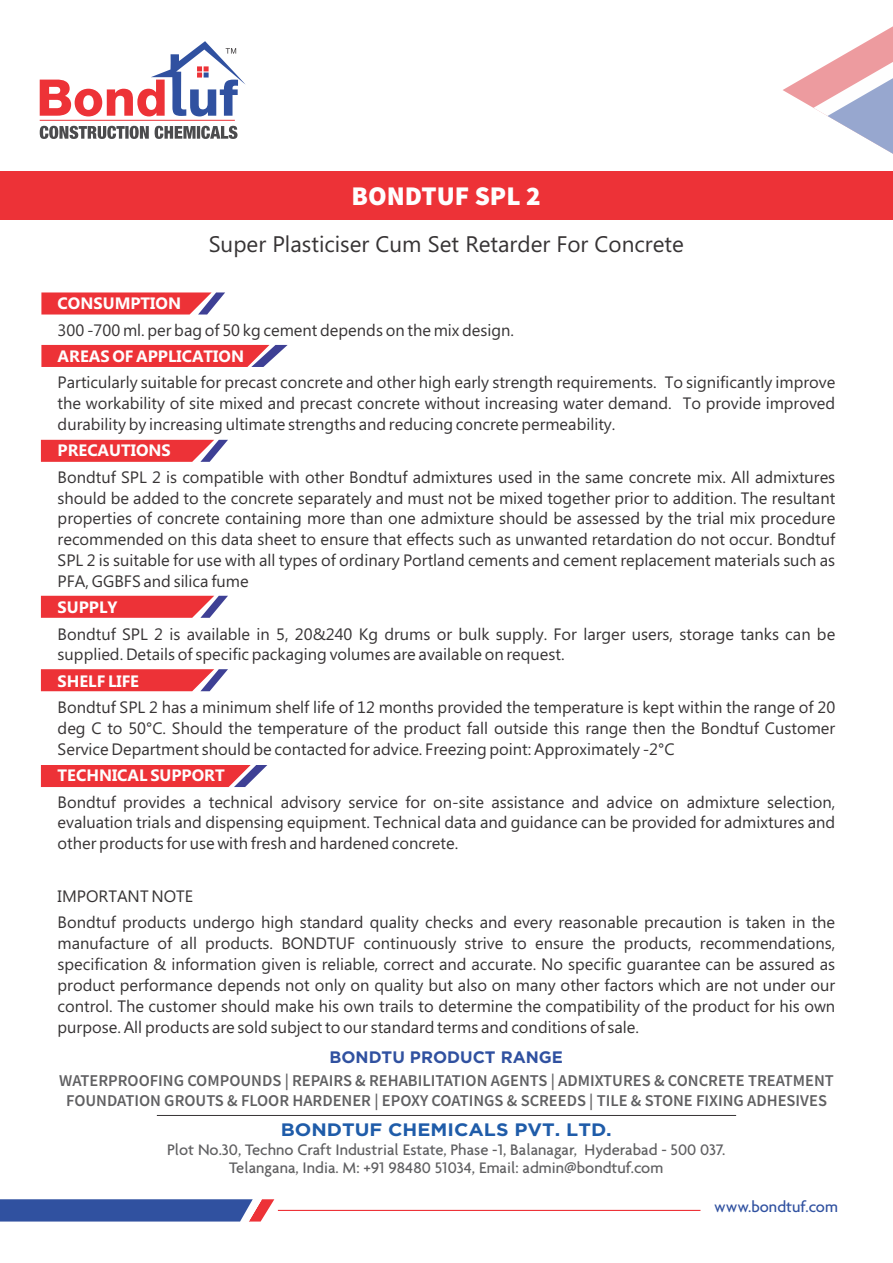
<style>
.page{position:relative;width:893px;height:1263px;background:#fff}
.page>*{position:absolute;margin:0;border:0;box-sizing:border-box;transform-origin:0 0}
.t1{font:900 27px "Source Sans Pro";color:#fefefe}
.t2{font:22.5px "Lao UI";color:#373435}
.t3{font:700 18px "Gotham";color:#1f5ca9;scale:1.09 1}
.t4{font:700 16.65px "Gotham";color:#3051a0}
.t5{font:16.5px/20.9px "Lao UI";color:#373435;text-align:justify}
.t6{font:600 16.5px/20.7px "Source Sans Pro";color:#606062;text-align:center}
.t7{font:300 16.5px/18px "Agenda";color:#606062;text-align:center}
.t8{font:700 16.5px "Lao UI";color:#fefefe}
.t9{font:300 16.5px "Agenda";color:#3051a0}
</style>
<div class="page">
<svg style="left:40px;top:126px;width:198px;height:13px"></svg>
<hr style="left:40px;top:120px;width:195px;height:1px;background:#ed3237">
<svg style="left:40px;top:41px;width:206px;height:75px"></svg>
<svg style="left:783px;top:26px;width:110px;height:128px"></svg>
<svg style="left:41px;top:292px;width:184px;height:22px;background:#e64850"></svg>
<svg style="left:41px;top:345px;width:247px;height:22px;background:#e5414a"></svg>
<svg style="left:41px;top:440px;width:187px;height:22px;background:#e6454d"></svg>
<svg style="left:41px;top:596px;width:187px;height:22px;background:#e6454d"></svg>
<svg style="left:41px;top:669px;width:187px;height:22px;background:#e6454d"></svg>
<svg style="left:41px;top:765px;width:226px;height:22px;background:#e54149"></svg>
<svg style="left:0;top:1199px;width:274px;height:22px;background:#465ba1"></svg>
<hr style="left:278px;top:1210px;width:422px;height:1px;background:#ed3237">
<svg style="left:156px;top:1115px;width:581px;height:1px"></svg>
<div style="left:0;top:171px;width:893px;height:49px;background:#ed3237"></div>
<h1 class="t1" style="left:352px;top:184px;width:191px">BONDTUF SPL 2</h1>
<h2 class="t2" style="left:209px;top:236px;width:477px">Super Plasticiser Cum Set Retarder For Concrete</h2>
<p class="t8" style="left:58px;top:297px;width:125px">CONSUMPTION</p>
<p class="t5" style="left:58px;top:321px;width:458px">300 -700 ml. per bag of 50 kg cement depends on the mix design.</p>
<p class="t8" style="left:58px;top:350px;width:188px">AREAS OF APPLICATION</p>
<p class="t5" style="left:58px;top:374px;width:779px">Particularly suitable for precast concrete and other high early strength requirements. To significantly improve the workability of site mixed and precast concrete without increasing water demand. To provide improved durability by increasing ultimate strengths and reducing concrete permeability.</p>
<p class="t8" style="left:58px;top:444px;width:115px">PRECAUTIONS</p>
<p class="t5" style="left:58px;top:468px;width:779px">Bondtuf SPL 2 is compatible with other Bondtuf admixtures used in the same concrete mix. All admixtures should be added to the concrete separately and must not be mixed together prior to addition. The resultant properties of concrete containing more than one admixture should be assessed by the trial mix procedure recommended on this data sheet to ensure that effects such as unwanted retardation do not occur. Bondtuf SPL 2 is suitable for use with all types of ordinary Portland cements and cement replacement materials such as PFA, GGBFS and silica fume</p>
<p class="t8" style="left:58px;top:601px;width:61px">SUPPLY</p>
<p class="t5" style="left:58px;top:625px;width:779px">Bondtuf SPL 2 is available in 5, 20&amp;240 Kg drums or bulk supply. For larger users, storage tanks can be supplied. Details of specific packaging volumes are available on request.</p>
<p class="t8" style="left:58px;top:675px;width:83px">SHELF LIFE</p>
<p class="t5" style="left:58px;top:698px;width:779px">Bondtuf SPL 2 has a minimum shelf life of 12 months provided the temperature is kept within the range of 20 deg C to 50°C. Should the temperature of the product fall outside this range then the Bondtuf Customer Service Department should be contacted for advice. Freezing point: Approximately -2°C</p>
<p class="t8" style="left:58px;top:769px;width:169px">TECHNICAL SUPPORT</p>
<p class="t5" style="left:58px;top:793px;width:779px">Bondtuf provides a technical advisory service for on-site assistance and advice on admixture selection, evaluation trials and dispensing equipment. Technical data and guidance can be provided for admixtures and other products for use with fresh and hardened concrete.</p>
<p class="t5" style="left:58px;top:884px;width:779px;line-height:26.4px">IMPORTANT NOTE<br>Bondtuf products undergo high standard quality checks and every reasonable precaution is taken in the</p>
<p class="t5" style="left:58px;top:934px;width:779px">manufacture of all products. BONDTUF continuously strive to ensure the products, recommendations, specification &amp; information given is reliable, correct and accurate. No specific guarantee can be assured as product performance depends not only on quality but also on many other factors which are not under our control. The customer should make his own trails to determine the compatibility of the product for his own purpose. All products are sold subject to our standard terms and conditions of sale.</p>
<p class="t4" style="left:329px;top:1050px;width:235px">BONDTU PRODUCT RANGE</p>
<p class="t6" style="left:59px;top:1071px;width:776px">WATERPROOFING COMPOUNDS | REPAIRS &amp; REHABILITATION AGENTS | ADMIXTURES &amp; CONCRETE TREATMENT<br>FOUNDATION GROUTS &amp; FLOOR HARDENER | EPOXY COATINGS &amp; SCREEDS | TILE &amp; STONE FIXING ADHESIVES</p>
<p class="t3" style="left:281px;top:1122px;width:305px">BONDTUF CHEMICALS PVT. LTD.</p>
<p class="t7" style="left:167px;top:1143px;width:560px">Plot No.30, Techno Craft Industrial Estate, Phase -1, Balanagar, Hyderabad - 500 037.<br>Telangana, India. M: +91 98480 51034, Email: admin@bondtuf.com</p>
<p class="t9" style="left:714px;top:1200px;width:125px">www.bondtuf.com</p>
</div>
